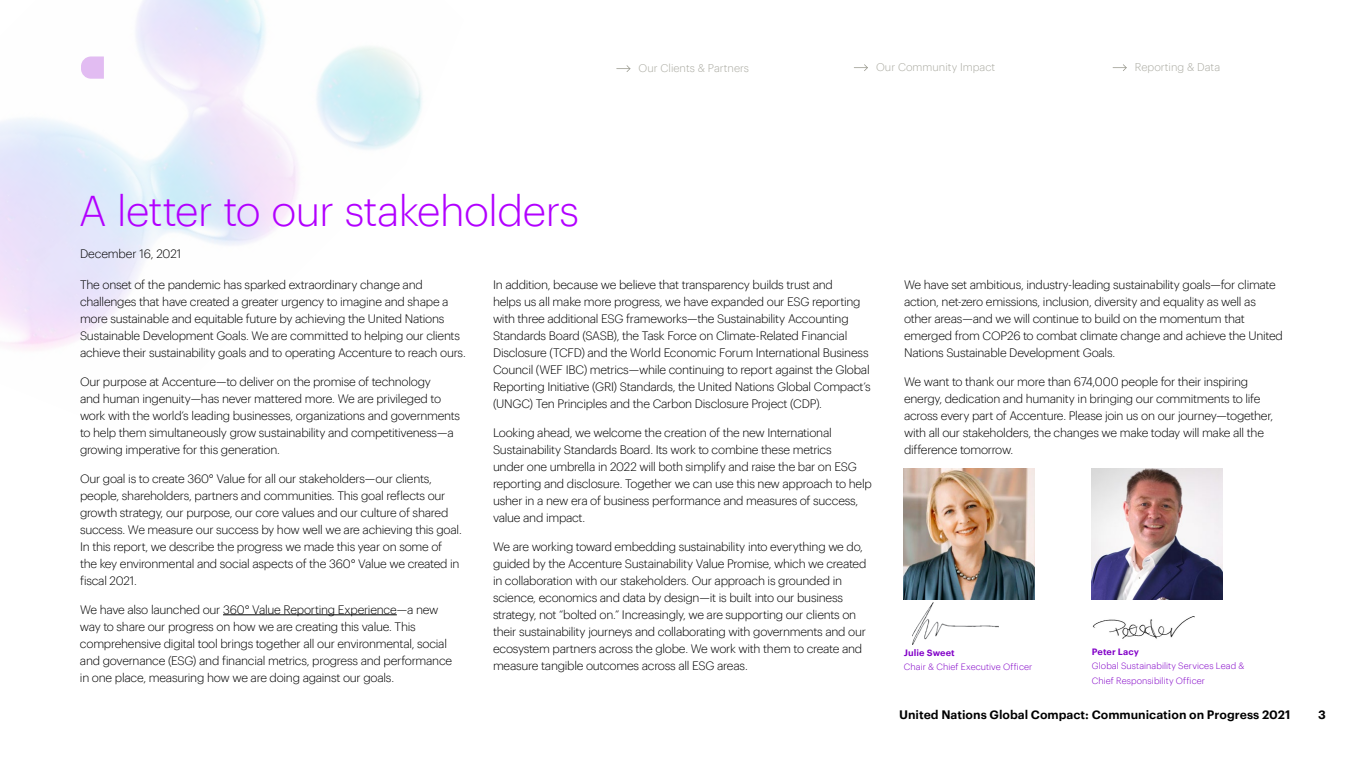
<style>
.page{position:relative;width:1366px;height:768px;background:#fff}
.page>*{position:absolute;margin:0;border:0;box-sizing:border-box;transform-origin:0 0}
.t1{font:300 42px "Graphik";letter-spacing:-.015em;color:#b200ff}
.t2{font:300 12px/17px "Graphik";letter-spacing:-.025em;color:#000}
.t3{font:600 12px "Graphik";color:#000}
.t4{font:300 11px "Graphik";color:#ababa2}
.t5{font:300 9px/14.4px "Graphik";letter-spacing:.01em;color:#8200c8}
.s1{font-weight:600}
</style>
<div class="page">
<svg style="left:854px;top:64px;width:14px;height:7px"></svg>
<svg style="left:1113px;top:64px;width:14px;height:7px"></svg>
<svg style="left:616px;top:65px;width:14px;height:7px"></svg>
<hr style="left:223px;top:615px;width:174px;height:1px;background:#000">
<svg style="left:81px;top:56px;width:23px;height:23px"></svg>
<img style="left:1092px;top:468px;width:131px;height:131px">
<img style="left:1092px;top:616px;width:103px;height:23px">
<img style="left:912px;top:603px;width:87px;height:42px">
<img style="left:903px;top:468px;width:131px;height:131px">
<h2 class="t1" style="left:79px;top:181px;width:502px">A letter to our stakeholders</h2>
<p class="t2" style="left:80px;top:244px;width:103px">December 16, 2021</p>
<p class="t4" style="left:639px;top:60px;width:112px">Our Clients &amp; Partners</p>
<p class="t4" style="left:876px;top:59px;width:121px">Our Community Impact</p>
<p class="t4" style="left:1135px;top:59px;width:87px">Reporting &amp; Data</p>
<p class="t2" style="left:80px;top:275px;width:387px">The onset of the pandemic has sparked extraordinary change and challenges that have created a greater urgency to imagine and shape a more sustainable and equitable future by achieving the United Nations Sustainable Development Goals. We are committed to helping our clients achieve their sustainability goals and to operating Accenture to reach ours.</p>
<p class="t2" style="left:80px;top:372px;width:382px">Our purpose at Accenture—to deliver on the promise of technology<br>and human ingenuity—has never mattered more. We are privileged to work with the world’s leading businesses, organizations and governments to help them simultaneously grow sustainability and competitiveness—a growing imperative for this generation.</p>
<p class="t2" style="left:80px;top:469px;width:383px">Our goal is to create 360° Value for all our stakeholders—our clients, people, shareholders, partners and communities. This goal reflects our growth strategy, our purpose, our core values and our culture of shared success. We measure our success by how well we are achieving this goal.<br>In this report, we describe the progress we made this year on some of the key environmental and social aspects of the 360° Value we created in fiscal 2021.</p>
<p class="t2" style="left:80px;top:600px;width:374px">We have also launched our 360° Value Reporting Experience—a new way to share our progress on how we are creating this value. This comprehensive digital tool brings together all our environmental, social and governance (ESG) and financial metrics, progress and performance in one place, measuring how we are doing against our goals.</p>
<p class="t2" style="left:493px;top:275px;width:379px">In addition, because we believe that transparency builds trust and<br>helps us all make more progress, we have expanded our ESG reporting with three additional ESG frameworks—the Sustainability Accounting Standards Board (SASB), the Task Force on Climate-Related Financial Disclosure (TCFD) and the World Economic Forum International Business Council (WEF IBC) metrics—while continuing to report against the Global Reporting Initiative (GRI) Standards, the United Nations Global Compact’s (UNGC) Ten Principles and the Carbon Disclosure Project (CDP).</p>
<p class="t2" style="left:493px;top:423px;width:380px">Looking ahead, we welcome the creation of the new International Sustainability Standards Board. Its work to combine these metrics<br>under one umbrella in 2022 will both simplify and raise the bar on ESG reporting and disclosure. Together we can use this new approach to help usher in a new era of business performance and measures of success, value and impact.</p>
<p class="t2" style="left:493px;top:537px;width:375px">We are working toward embedding sustainability into everything we do, guided by the Accenture Sustainability Value Promise, which we created in collaboration with our stakeholders. Our approach is grounded in science, economics and data by design—it is built into our business strategy, not “bolted on.” Increasingly, we are supporting our clients on their sustainability journeys and collaborating with governments and our ecosystem partners across the globe. We work with them to create and measure tangible outcomes across all ESG areas.</p>
<p class="t2" style="left:904px;top:275px;width:380px">We have set ambitious, industry-leading sustainability goals—for climate action, net-zero emissions, inclusion, diversity and equality as well as other areas—and we will continue to build on the momentum that emerged from COP26 to combat climate change and achieve the United Nations Sustainable Development Goals.</p>
<p class="t2" style="left:904px;top:372px;width:371px">We want to thank our more than 674,000 people for their inspiring energy, dedication and humanity in bringing our commitments to life across every part of Accenture. Please join us on our journey—together, with all our stakeholders, the changes we make today will make all the difference tomorrow.</p>
<p class="t5" style="left:904px;top:644px;width:130px"><span class="s1">Julie Sweet<br></span>Chair &amp; Chief Executive Officer</p>
<p class="t5" style="left:1092px;top:644px;width:154px"><span class="s1">Peter Lacy<br></span>Global Sustainability Services Lead &amp;<br>Chief Responsibility Officer</p>
<p class="t3" style="left:899px;top:705px;width:393px">United Nations Global Compact: Communication on Progress 2021</p>
<p class="t3" style="left:1318px;top:706px;width:9px">3</p>
</div>
